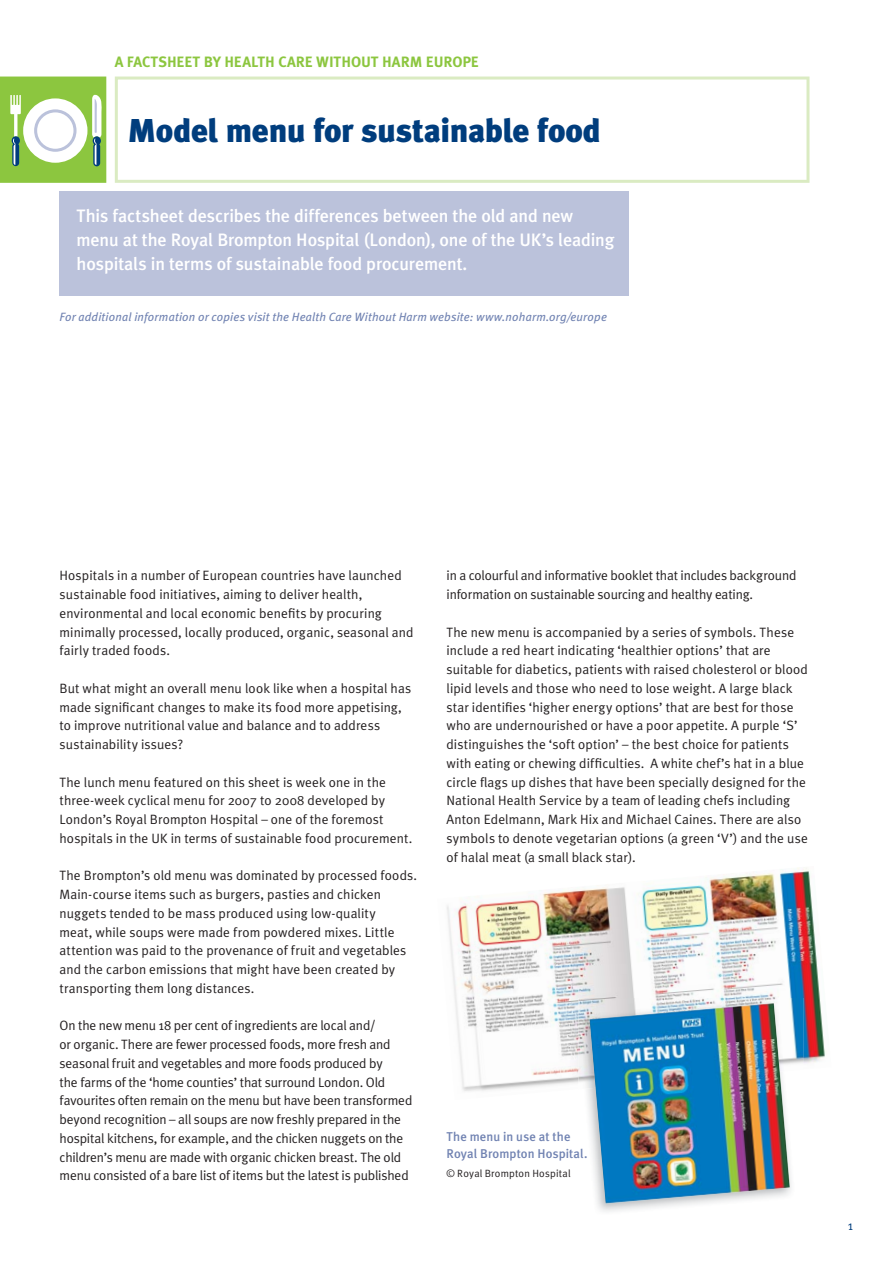
<style>
.page{position:relative;width:893px;height:1263px;background:#fff}
.page>*{position:absolute;margin:0;border:0;box-sizing:border-box;transform-origin:0 0}
.t1{font:900 33px "Meta Plus";letter-spacing:-.01em;color:#003d7d}
.t2{font:500 18px/24px "Meta Plus";letter-spacing:-.005em;color:#fff}
.t3{font:700 15px "Meta Plus";letter-spacing:-.005em;color:#8cc63f}
.t4{font:13.5px/18.8px "Meta Plus Normal";letter-spacing:.005em;color:#231f20}
.t5{font:500 12.75px/16.5px "Meta Plus";letter-spacing:.005em;color:#7183b2}
.t6{font:12.75px "Meta Plus Normal";color:#003d7d}
.t7{font:italic 12px "Meta Plus";letter-spacing:.015em;color:#7183b2}
.t8{font:10.5px "Meta Plus Normal";letter-spacing:.015em;color:#231f20}
</style>
<div class="page">
<div style="left:60px;top:191px;width:569px;height:105px;background:#bbc2db"></div>
<svg style="left:115px;top:77px;width:694px;height:106px"></svg>
<svg style="left:0;top:77px;width:106px;height:106px"></svg>
<img style="left:447px;top:868px;width:379px;height:223px">
<img style="left:578px;top:998px;width:225px;height:91px">
<img style="left:589px;top:1003px;width:201px;height:201px">
<p class="t3" style="left:115px;top:56px;width:366px">A FACTSHEET BY HEALTH CARE WITHOUT HARM EUROPE</p>
<h1 class="t1" style="left:128px;top:117px;width:475px">Model menu for sustainable food</h1>
<h2 class="t2" style="left:77px;top:205px;width:539px">This factsheet describes the differences between the old and new menu at the Royal Brompton Hospital (London), one of the UK’s leading hospitals in terms of sustainable food procurement.</h2>
<p class="t7" style="left:60px;top:312px;width:549px">For additional information or copies visit the Health Care Without Harm website: www.noharm.org/europe</p>
<p class="t4" style="left:60px;top:567px;width:355px">Hospitals in a number of European countries have launched sustainable food initiatives, aiming to deliver health, environmental and local economic benefits by procuring minimally processed, locally produced, organic, seasonal and fairly traded foods.</p>
<p class="t4" style="left:60px;top:680px;width:353px">But what might an overall menu look like when a hospital has made significant changes to make its food more appetising, to improve nutritional value and balance and to address sustainability issues?</p>
<p class="t4" style="left:60px;top:774px;width:354px">The lunch menu featured on this sheet is week one in the three-week cyclical menu for 2007 to 2008 developed by London’s Royal Brompton Hospital – one of the foremost hospitals in the UK in terms of sustainable food procurement.</p>
<p class="t4" style="left:60px;top:867px;width:359px">The Brompton’s old menu was dominated by processed foods.<br>Main-course items such as burgers, pasties and chicken nuggets tended to be mass produced using low-quality<br>meat, while soups were made from powdered mixes. Little attention was paid to the provenance of fruit and vegetables and the carbon emissions that might have been created by transporting them long distances.</p>
<p class="t4" style="left:60px;top:1017px;width:354px">On the new menu 18 per cent of ingredients are local and/<br>or organic. There are fewer processed foods, more fresh and seasonal fruit and vegetables and more foods produced by<br>the farms of the ‘home counties’ that surround London. Old favourites often remain on the menu but have been transformed beyond recognition – all soups are now freshly prepared in the hospital kitchens, for example, and the chicken nuggets on the children’s menu are made with organic chicken breast. The old menu consisted of a bare list of items but the latest is published</p>
<p class="t4" style="left:446px;top:567px;width:351px">in a colourful and informative booklet that includes background information on sustainable sourcing and healthy eating.</p>
<p class="t4" style="left:446px;top:624px;width:363px">The new menu is accompanied by a series of symbols. These include a red heart indicating ‘healthier options’ that are suitable for diabetics, patients with raised cholesterol or blood lipid levels and those who need to lose weight. A large black star identifies ‘higher energy options’ that are best for those who are undernourished or have a poor appetite. A purple ‘S’ distinguishes the ‘soft option’ – the best choice for patients with eating or chewing difficulties. A white chef’s hat in a blue circle flags up dishes that have been specially designed for the National Health Service by a team of leading chefs including Anton Edelmann, Mark Hix and Michael Caines. There are also symbols to denote vegetarian options (a green ‘V’) and the use of halal meat (a small black star).</p>
<p class="t5" style="left:446px;top:1129px;width:142px">The menu in use at the<br>Royal Brompton Hospital.</p>
<p class="t8" style="left:446px;top:1169px;width:126px">© Royal Brompton Hospital</p>
<p class="t6" style="left:848px;top:1221px;width:7px">1</p>
</div>
